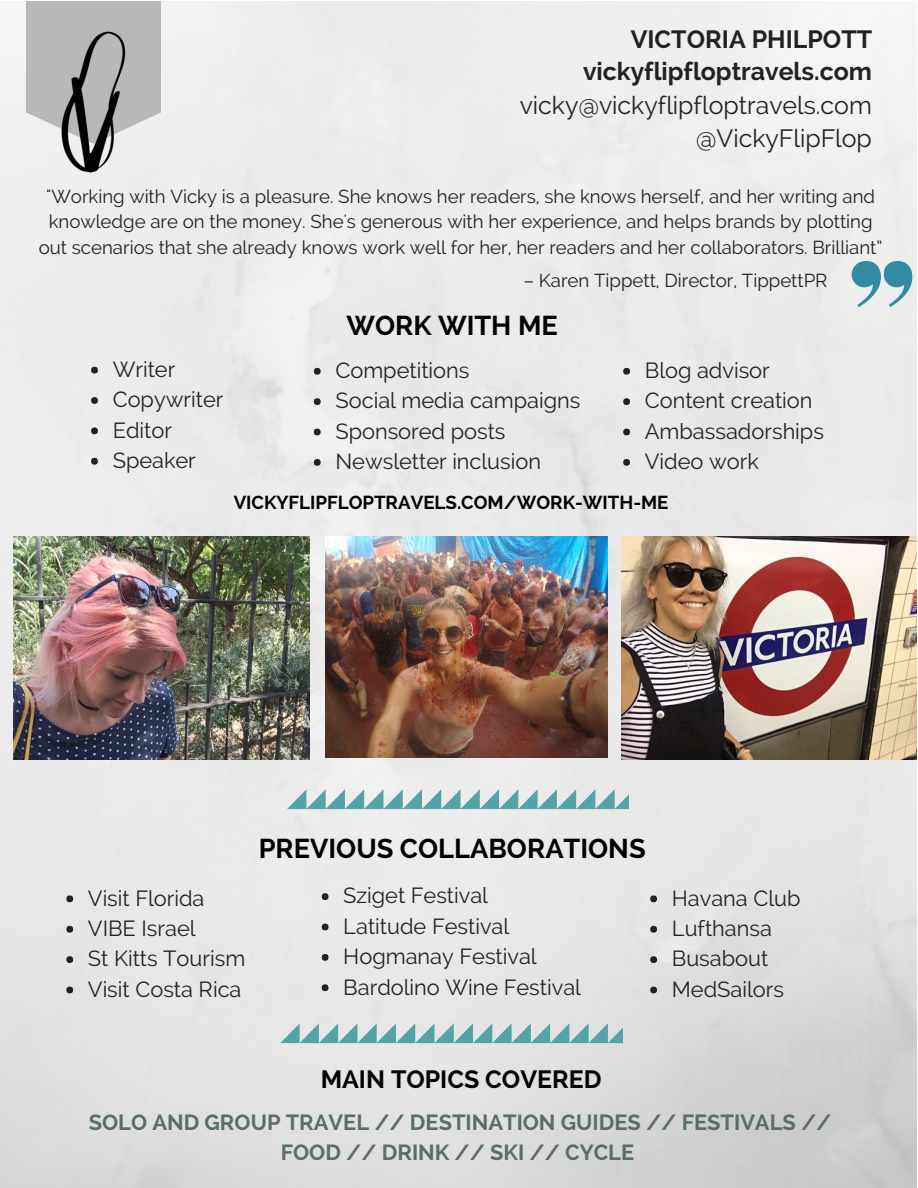
<style>
.page{position:relative;width:918px;height:1188px;background:#fff}
.page>*{position:absolute;margin:0;border:0;box-sizing:border-box;transform-origin:0 0}
.t1{font:700 27.15px "Raleway";color:#020202}
.t2{font:24.9px/33.8px "Raleway";color:#222;text-align:right}
.t3{font:700 24.9px "Raleway";color:#222}
.t4{font:700 24.9px "Raleway";color:#020202}
.t5{font:21.75px/30.3px "Raleway";color:#222}
.t6{font:700 21.75px/30.3px "Raleway";color:#5a6d6b;text-align:center}
.t7{font:18.75px/25.8px "Raleway";color:#222;text-align:center}
.t8{font:700 18.75px "Raleway";color:#020202}
</style>
<div class="page">
<img style="left:0;top:2px;width:916px;height:1186px">
<div style="left:26px;top:3px;width:135px;height:108px;background:#b8b8b8"></div>
<svg style="left:26px;top:111px;width:135px;height:33px"></svg>
<svg style="left:26px;top:2px;width:135px;height:1px"></svg>
<svg style="left:280px;top:1023px;width:342px;height:20px;background:#9ec5c6"></svg>
<svg style="left:287px;top:789px;width:342px;height:20px;background:#a1c8c9"></svg>
<div style="left:66px;top:896px;width:7px;height:6px;background:#222;border-radius:50%"></div>
<div style="left:66px;top:926px;width:7px;height:7px;background:#222;border-radius:50%"></div>
<div style="left:66px;top:956px;width:7px;height:7px;background:#222;border-radius:50%"></div>
<div style="left:66px;top:987px;width:7px;height:6px;background:#222;border-radius:50%"></div>
<div style="left:650px;top:896px;width:7px;height:6px;background:#222;border-radius:50%"></div>
<div style="left:650px;top:926px;width:7px;height:7px;background:#222;border-radius:50%"></div>
<div style="left:650px;top:956px;width:7px;height:7px;background:#222;border-radius:50%"></div>
<div style="left:650px;top:987px;width:7px;height:6px;background:#222;border-radius:50%"></div>
<div style="left:322px;top:893px;width:6px;height:7px;background:#222;border-radius:50%"></div>
<svg style="left:322px;top:924px;width:6px;height:6px"></svg>
<div style="left:322px;top:954px;width:6px;height:7px;background:#222;border-radius:50%"></div>
<div style="left:322px;top:984px;width:6px;height:7px;background:#222;border-radius:50%"></div>
<div style="left:314px;top:368px;width:7px;height:7px;background:#222;border-radius:50%"></div>
<div style="left:314px;top:398px;width:7px;height:7px;background:#222;border-radius:50%"></div>
<div style="left:314px;top:429px;width:7px;height:6px;background:#222;border-radius:50%"></div>
<div style="left:314px;top:459px;width:7px;height:7px;background:#222;border-radius:50%"></div>
<div style="left:91px;top:367px;width:7px;height:7px;background:#222;border-radius:50%"></div>
<div style="left:91px;top:397px;width:7px;height:7px;background:#222;border-radius:50%"></div>
<div style="left:91px;top:428px;width:7px;height:6px;background:#222;border-radius:50%"></div>
<div style="left:91px;top:458px;width:7px;height:7px;background:#222;border-radius:50%"></div>
<div style="left:623px;top:368px;width:7px;height:7px;background:#222;border-radius:50%"></div>
<div style="left:623px;top:398px;width:7px;height:7px;background:#222;border-radius:50%"></div>
<div style="left:623px;top:429px;width:7px;height:6px;background:#222;border-radius:50%"></div>
<div style="left:623px;top:459px;width:7px;height:7px;background:#222;border-radius:50%"></div>
<img style="left:14px;top:537px;width:295px;height:222px">
<img style="left:325px;top:537px;width:283px;height:220px">
<img style="left:621px;top:537px;width:295px;height:222px">
<svg style="left:852px;top:261px;width:60px;height:46px;background:#8ab9c5"></svg>
<img style="left:44px;top:31px;width:100px;height:150px">
<p class="t3" style="left:631px;top:25px;width:243px">VICTORIA PHILPOTT</p>
<p class="t3" style="left:583px;top:56px;width:290px">vickyflipfloptravels.com</p>
<p class="t2" style="left:520px;top:88px;width:354px">vicky@vickyflipfloptravels.com @VickyFlipFlop</p>
<p class="t7" style="left:39px;top:183px;width:845px">"Working with Vicky is a pleasure. She knows her readers, she knows herself, and her writing and knowledge are on the money. She's generous with her experience, and helps brands by plotting out scenarios that she already knows work well for her, her readers and her collaborators. Brilliant”</p>
<p class="t7" style="left:524px;top:267px;width:306px">– Karen Tippett, Director, TippettPR</p>
<p class="t1" style="left:347px;top:310px;width:213px">WORK WITH ME</p>
<p class="t5" style="left:113px;top:354px;width:112px">Writer<br>Copywriter<br>Editor<br>Speaker</p>
<p class="t5" style="left:645px;top:355px;width:181px">Blog advisor<br>Content creation<br>Ambassadorships<br>Video work</p>
<p class="t5" style="left:335px;top:355px;width:246px">Competitions<br>Social media campaigns<br>Sponsored posts<br>Newsletter inclusion</p>
<p class="t8" style="left:234px;top:491px;width:436px">VICKYFLIPFLOPTRAVELS.COM/WORK-WITH-ME</p>
<p class="t1" style="left:259px;top:833px;width:388px">PREVIOUS COLLABORATIONS</p>
<p class="t5" style="left:343px;top:881px;width:239px">Sziget Festival<br>Latitude Festival<br>Hogmanay Festival<br>Bardolino Wine Festival</p>
<p class="t5" style="left:88px;top:883px;width:159px">Visit Florida<br>VIBE Israel<br>St Kitts Tourism<br>Visit Costa Rica</p>
<p class="t5" style="left:672px;top:883px;width:130px">Havana Club<br>Lufthansa<br>Busabout<br>MedSailors</p>
<p class="t4" style="left:321px;top:1064px;width:283px">MAIN TOPICS COVERED</p>
<p class="t6" style="left:89px;top:1107px;width:744px">SOLO AND GROUP TRAVEL // DESTINATION GUIDES // FESTIVALS //<br>FOOD // DRINK // SKI // CYCLE</p>
</div>
